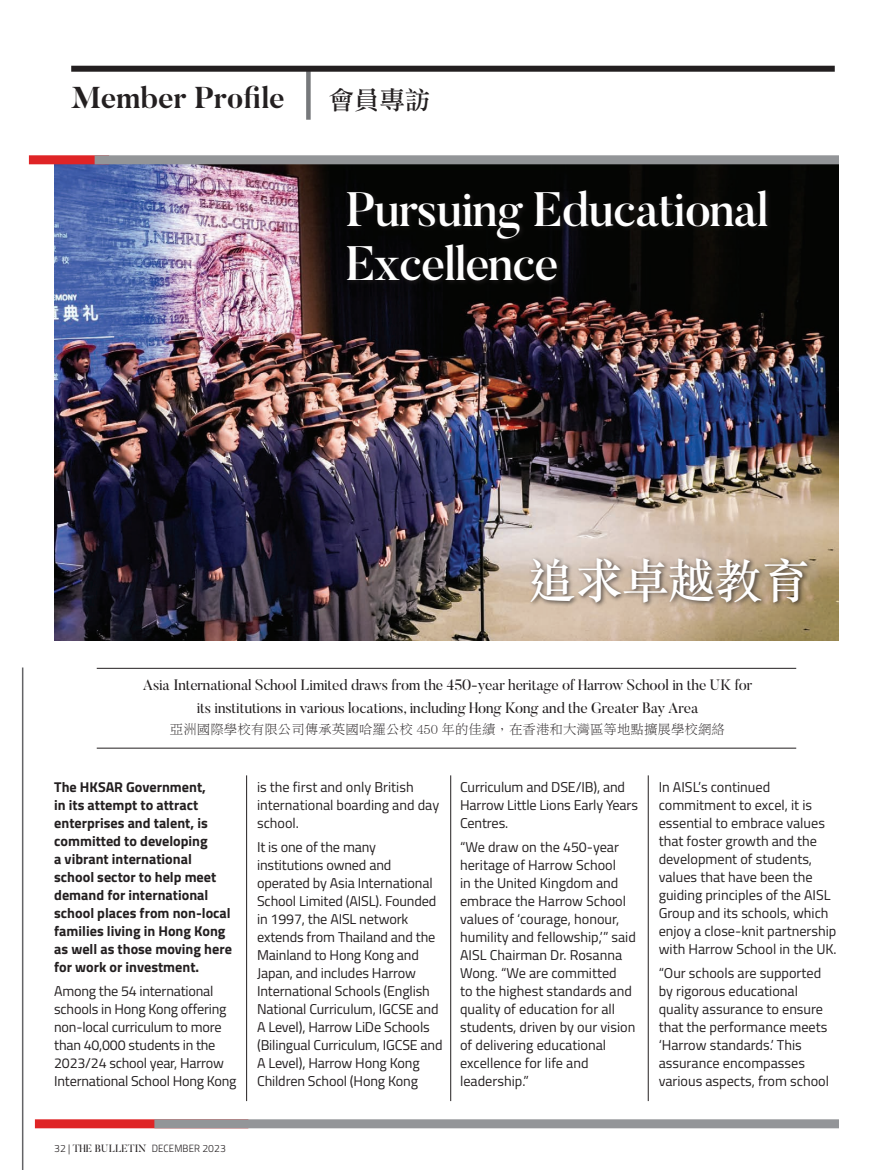
<style>
.page{position:relative;width:893px;height:1170px;background:#fff}
.page>*{position:absolute;margin:0;border:0;box-sizing:border-box;transform-origin:0 0}
.t1{font:500 48px/54px "Butler";letter-spacing:-.025em;color:#fff}
.t2{font:500 48px "M Sung HK";letter-spacing:-.025em;color:#fff}
.t3{font:700 30px "Butler";color:#231f20}
.t4{font:25.5px "DF Li Song Std W5";color:#231f20}
.Deck{font:15px/22.5px "Butler";letter-spacing:-.01em;color:#231f20;text-align:center}
.Text{font:14.25px/18px "Titillium";color:#231f20}
.Text-2{font:700 14.25px/18px "Titillium";color:#231f20}
.Deck-2{font:13.5px "DF Li Song Std W3";color:#231f20}
.t5{font:10.5px "Titillium Light Upright";letter-spacing:.01em;color:#231f20}
.s1{font-family:"Butler"}
</style>
<div class="page">
<img style="left:54px;top:164px;width:785px;height:476px">
<hr style="left:22px;top:667px;width:1px;height:502px;background:#636366">
<div style="left:306px;top:68px;width:5px;height:52px;background:#76787b"></div>
<div style="left:71px;top:66px;width:764px;height:6px;background:#231f20"></div>
<div style="left:29px;top:155px;width:80px;height:9px;background:#df2426"></div>
<div style="left:35px;top:1119px;width:213px;height:9px;background:#df2426"></div>
<div style="left:344px;top:188px;width:429px;height:98px;background:#231f20;opacity:.75"></div>
<hr style="left:97px;top:747px;width:699px;height:1px;background:#231f20">
<hr style="left:97px;top:668px;width:699px;height:1px;background:#231f20">
<div style="left:95px;top:155px;width:744px;height:9px;background:#939598"></div>
<hr style="left:246px;top:775px;width:1px;height:325px;background:#231f20">
<hr style="left:450px;top:775px;width:1px;height:325px;background:#231f20">
<hr style="left:648px;top:775px;width:1px;height:325px;background:#231f20">
<div style="left:528px;top:555px;width:285px;height:53px;background:#231f20;opacity:.75"></div>
<div style="left:154px;top:1119px;width:685px;height:9px;background:#939598"></div>
<p class="t3" style="left:71px;top:78px;width:215px">Member Profile</p>
<p class="t4" style="left:328px;top:86px;width:103px">會員專訪</p>
<p class="t1" style="left:346px;top:182px;width:424px">Pursuing Educational<br>Excellence</p>
<p class="t2" style="left:528px;top:547px;width:283px">追求卓越教育</p>
<p class="Deck" style="left:143px;top:673px;width:611px">Asia International School Limited draws from the 450-year heritage of Harrow School in the UK for its institutions in various locations, including Hong Kong and the Greater Bay Area</p>
<p class="Deck-2" style="left:170px;top:722px;width:557px">亞洲國際學校有限公司傳承英國哈羅公校 450 年的佳績，在香港和大灣區等地點擴展學校網絡</p>
<p class="Text-2" style="left:54px;top:776px;width:179px">The HKSAR Government,<br>in its attempt to attract enterprises and talent, is committed to developing<br>a vibrant international school sector to help meet demand for international school places from non-local families living in Hong Kong as well as those moving here for work or investment.</p>
<p class="Text" style="left:54px;top:981px;width:184px">Among the 54 international schools in Hong Kong offering non-local curriculum to more than 40,000 students in the<br>2023/24 school year, Harrow<br>International School Hong Kong</p>
<p class="Text" style="left:257px;top:776px;width:184px">is the first and only British international boarding and day school.</p>
<p class="Text" style="left:257px;top:837px;width:187px">It is one of the many institutions owned and operated by Asia International<br>School Limited (AISL). Founded in 1997, the AISL network extends from Thailand and the<br>Mainland to Hong Kong and<br>Japan, and includes Harrow<br>International Schools (English<br>National Curriculum, IGCSE and<br>A Level), Harrow LiDe Schools (Bilingual Curriculum, IGCSE and<br>A Level), Harrow Hong Kong<br>Children School (Hong Kong</p>
<p class="Text" style="left:460px;top:776px;width:179px">Curriculum and DSE/IB), and<br>Harrow Little Lions Early Years<br>Centres.</p>
<p class="Text" style="left:460px;top:837px;width:177px">“We draw on the 450-year heritage of Harrow School<br>in the United Kingdom and embrace the Harrow School values of ‘courage, honour, humility and fellowship,’” said<br>AISL Chairman Dr. Rosanna<br>Wong. “We are committed<br>to the highest standards and quality of education for all students, driven by our vision of delivering educational excellence for life and leadership.”</p>
<p class="Text" style="left:659px;top:776px;width:180px">In AISL’s continued commitment to excel, it is essential to embrace values that foster growth and the development of students, values that have been the guiding principles of the AISL<br>Group and its schools, which enjoy a close-knit partnership with Harrow School in the UK.</p>
<p class="Text" style="left:659px;top:963px;width:172px">“Our schools are supported by rigorous educational quality assurance to ensure that the performance meets ‘Harrow standards.’ This assurance encompasses various aspects, from school</p>
<p class="t5" style="left:54px;top:1140px;width:173px">32 | <span class="s1">THE BULLETIN</span> DECEMBER 2023</p>
</div>
